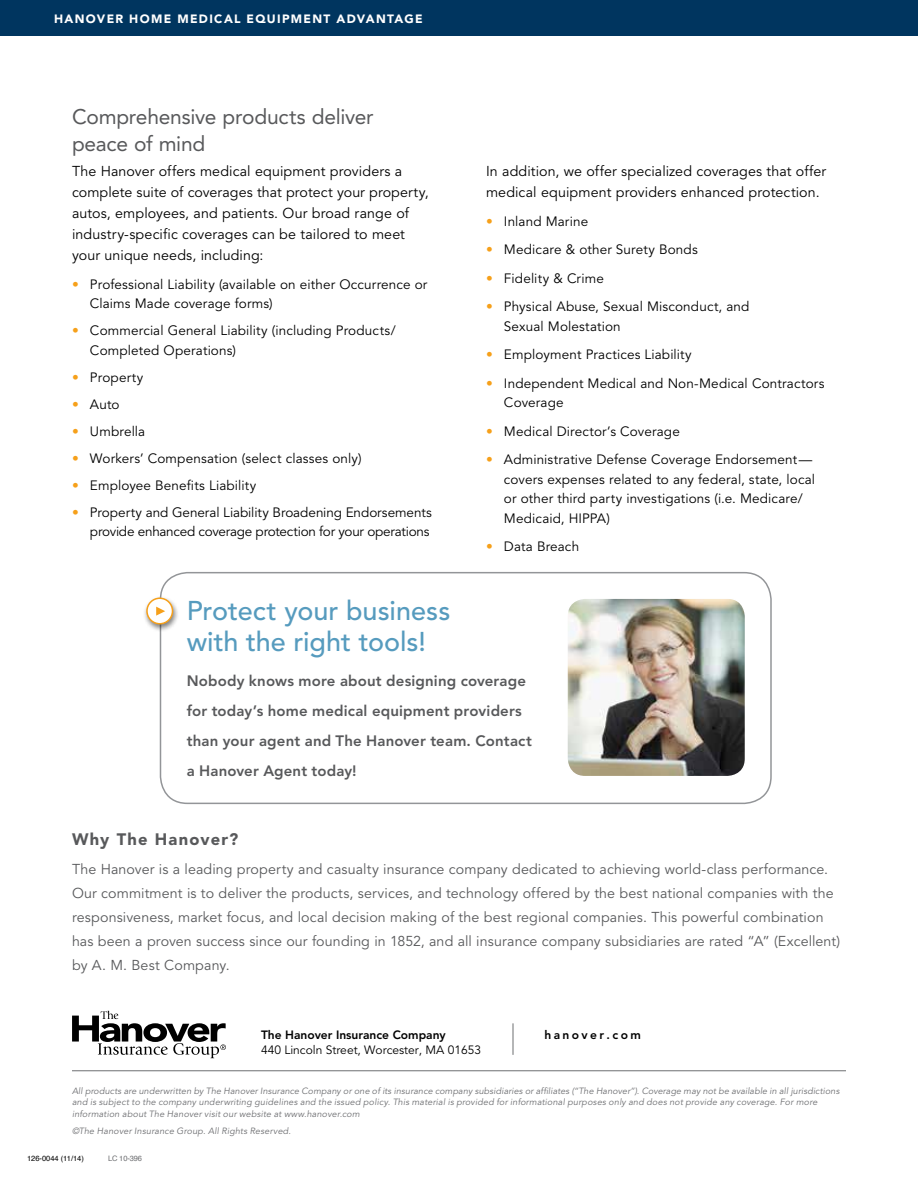
<style>
.page{position:relative;width:918px;height:1188px;background:#fff}
.page>*{position:absolute;margin:0;border:0;box-sizing:border-box;transform-origin:0 0}
.t1{font:500 27px/31.5px "Avenir";color:#569bbe}
.t2{font:21px/27px "Avenir";letter-spacing:-.01em;color:#58595b}
.t3{font:900 16.5px "Avenir";letter-spacing:.075em;color:#58595b}
.t4{font:800 15px/30px "Avenir";letter-spacing:.01em;color:#58595b}
.t5{font:14.25px/24px "Avenir";letter-spacing:.01em;color:#58595b}
.t6{font:14.25px/21px "Avenir";letter-spacing:.005em;color:#000}
.t7{font:13.5px/19.5px "Avenir";letter-spacing:.01em;color:#000}
.t8{font:13.5px/19.5px "Avenir";letter-spacing:-.015em;color:#000;text-align:right}
.t9{font:900 12px "Avenir";letter-spacing:.11em;color:#fff}
.t10{font:12px "Avenir";color:#000}
.t11{font:800 12px "Avenir";color:#000}
.t12{font:800 12px "Avenir";letter-spacing:.2em;color:#000}
.t13{font:italic 9px/12px "Avenir";letter-spacing:.015em;color:#6d6e71}
.t14{font:7.5px "Helvetica";color:#000}
.t15{font:7.5px "Helvetica";letter-spacing:-.015em;color:#6d6e71}
.s1{color:#f6a01a}
</style>
<div class="page">
<div style="left:0;top:0;width:918px;height:36px;background:#00355f"></div>
<hr style="left:72px;top:1070px;width:774px;height:1px;background:#6d6e71">
<svg style="left:72px;top:1011px;width:154px;height:47px"></svg>
<hr style="left:513px;top:1023px;width:1px;height:32px;background:#6d6e71">
<div style="left:160px;top:572px;width:612px;height:232px;border:2px solid #939598;border-radius:27px"></div>
<div style="left:143px;top:595px;width:36px;height:37px;background:#000;opacity:.5"></div>
<div style="left:147px;top:598px;width:25px;height:26px;background:#fff;border-radius:50%"></div>
<div style="left:146px;top:597px;width:27px;height:27px;border:2px solid #f6a01a;border-radius:50%"></div>
<svg style="left:156px;top:607px;width:9px;height:9px"></svg>
<img style="left:569px;top:600px;width:174px;height:174px">
<div style="left:566px;top:597px;width:180px;height:180px;border:2px solid #fff;border-radius:18px"></div>
<p class="t9" style="left:54px;top:11px;width:114px">SEGMENT BAND</p>
<p class="t9" style="left:54px;top:11px;width:370px">HANOVER HOME MEDICAL EQUIPMENT ADVANTAGE</p>
<h2 class="t2" style="left:72px;top:103px;width:303px">Comprehensive products deliver peace of mind</h2>
<p class="t6" style="left:72px;top:161px;width:358px">The Hanover offers medical equipment providers a complete suite of coverages that protect your property, autos, employees, and patients. Our broad range of industry-specific coverages can be tailored to meet your unique needs, including:</p>
<p class="t7" style="left:90px;top:275px;width:339px;text-indent:-18px"><span class="s1">•</span> Professional Liability (available on either Occurrence or<br>Claims Made coverage forms)</p>
<p class="t7" style="left:90px;top:321px;width:307px;text-indent:-18px"><span class="s1">•</span> Commercial General Liability (including Products/<br>Completed Operations)</p>
<p class="t7" style="left:72px;top:368px;width:73px"><span class="s1">•</span> Property</p>
<p class="t7" style="left:72px;top:395px;width:49px"><span class="s1">•</span> Auto</p>
<p class="t7" style="left:72px;top:422px;width:75px"><span class="s1">•</span> Umbrella</p>
<p class="t7" style="left:72px;top:449px;width:291px"><span class="s1">•</span> Workers’ Compensation (select classes only)</p>
<p class="t7" style="left:72px;top:476px;width:186px"><span class="s1">•</span> Employee Benefits Liability</p>
<p class="t8" style="left:72px;top:503px;width:361px"><span class="s1">•</span> Property and General Liability Broadening Endorsements provide enhanced coverage protection for your operations</p>
<p class="t6" style="left:486px;top:161px;width:342px">In addition, we offer specialized coverages that offer medical equipment providers enhanced protection.</p>
<p class="t7" style="left:486px;top:212px;width:104px"><span class="s1">•</span> Inland Marine</p>
<p class="t7" style="left:486px;top:240px;width:213px"><span class="s1">•</span> Medicare &amp; other Surety Bonds</p>
<p class="t7" style="left:486px;top:269px;width:119px"><span class="s1">•</span> Fidelity &amp; Crime</p>
<p class="t7" style="left:504px;top:297px;width:247px;text-indent:-18px"><span class="s1">•</span> Physical Abuse, Sexual Misconduct, and<br>Sexual Molestation</p>
<p class="t7" style="left:486px;top:345px;width:207px"><span class="s1">•</span> Employment Practices Liability</p>
<p class="t7" style="left:504px;top:374px;width:322px;text-indent:-18px"><span class="s1">•</span> Independent Medical and Non-Medical Contractors<br>Coverage</p>
<p class="t7" style="left:486px;top:422px;width:195px"><span class="s1">•</span> Medical Director’s Coverage</p>
<p class="t7" style="left:504px;top:450px;width:313px;text-indent:-18px"><span class="s1">•</span> Administrative Defense Coverage Endorsement— covers expenses related to any federal, state, local or other third party investigations (i.e. Medicare/ Medicaid, HIPPA)</p>
<p class="t7" style="left:486px;top:537px;width:95px"><span class="s1">•</span> Data Breach</p>
<h1 class="t1" style="left:187px;top:595px;width:265px">Protect your business with the right tools!</h1>
<p class="t4" style="left:187px;top:665px;width:347px">Nobody knows more about designing coverage for today’s home medical equipment providers than your agent and The Hanover team. Contact a Hanover Agent today!</p>
<p class="t3" style="left:72px;top:829px;width:168px">Why The Hanover?</p>
<p class="t5" style="left:72px;top:857px;width:770px">The Hanover is a leading property and casualty insurance company dedicated to achieving world-class performance.<br>Our commitment is to deliver the products, services, and technology offered by the best national companies with the responsiveness, market focus, and local decision making of the best regional companies. This powerful combination has been a proven success since our founding in 1852, and all insurance company subsidiaries are rated “A” (Excellent) by A. M. Best Company.</p>
<p class="t11" style="left:261px;top:1028px;width:186px">The Hanover Insurance Company</p>
<p class="t10" style="left:261px;top:1043px;width:222px">440 Lincoln Street, Worcester, MA 01653</p>
<p class="t12" style="left:544px;top:1028px;width:98px">hanover.com</p>
<p class="t13" style="left:72px;top:1085px;width:769px">All products are underwritten by The Hanover Insurance Company or one of its insurance company subsidiaries or affiliates (“The Hanover”). Coverage may not be available in all jurisdictions and is subject to the company underwriting guidelines and the issued policy. This material is provided for informational purposes only and does not provide any coverage. For more information about The Hanover visit our website at www.hanover.com</p>
<p class="t13" style="left:72px;top:1125px;width:221px">©The Hanover Insurance Group. All Rights Reserved.</p>
<p class="t14" style="left:27px;top:1153px;width:58px">126-0044 (11/14)</p>
<p class="t15" style="left:108px;top:1153px;width:36px">LC 10-396</p>
</div>
